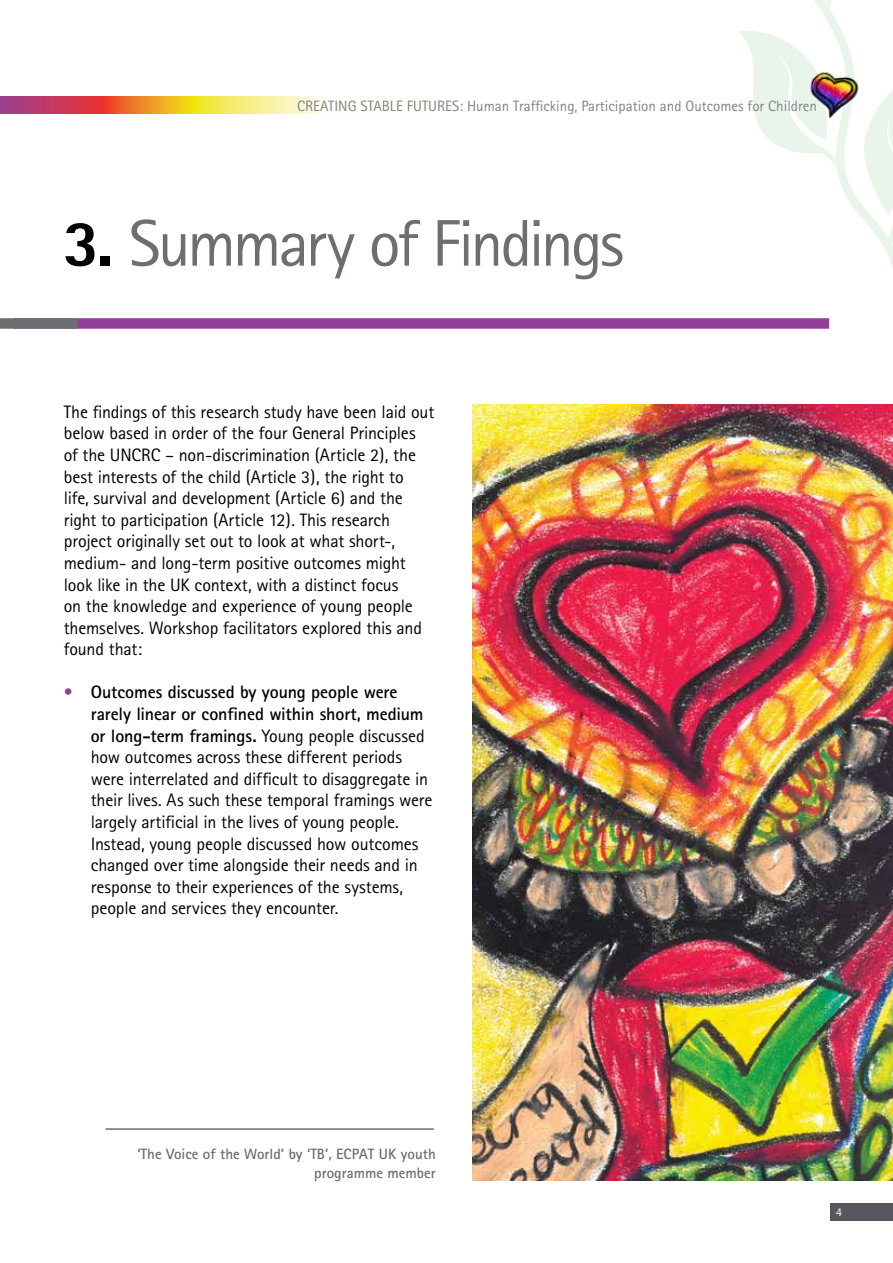
<style>
.page{position:relative;width:893px;height:1263px;background:#fff}
.page>*{position:absolute;margin:0;border:0;box-sizing:border-box;transform-origin:0 0}
.t1{font:66px "Rotis Sans Serif";letter-spacing:-.045em;color:#6d6e71}
.t2{font:18px/21.6px "Rotis Sans Serif";letter-spacing:-.01em;color:#000}
.t3{font:15px "Rotis Sans Serif";color:#808285}
.t4{font:700 15px/19.5px "Rotis Sans Serif";color:#6d6e71;text-align:right}
.t5{font:700 12px "Rotis Sans Serif";color:#e1e2e3}
.s1{font-weight:800;color:#000}
.s2{color:#923f98}
.s3{font-weight:700}
</style>
<div class="page">
<svg style="left:738px;top:0;width:155px;height:1181px"></svg>
<svg style="left:0;top:96px;width:324px;height:18px;background:#e39b62"></svg>
<div style="left:830px;top:1203px;width:63px;height:18px;background:#58555e"></div>
<img style="left:804px;top:67px;width:69px;height:64px">
<div style="left:14px;top:318px;width:815px;height:11px;background:#923f98"></div>
<div style="left:0;top:318px;width:78px;height:11px;background:#6d6e71"></div>
<img style="left:472px;top:404px;width:421px;height:776px">
<hr style="left:106px;top:1128px;width:328px;height:2px;background:#6d6e71">
<p class="t3" style="left:297px;top:97px;width:521px">CREATING STABLE FUTURES: Human Trafficking, Participation and Outcomes for Children</p>
<h1 class="t1" style="left:63px;top:204px;width:563px"><span class="s1">3.</span> Summary of Findings</h1>
<p class="t2" style="left:64px;top:401px;width:372px">The findings of this research study have been laid out below based in order of the four General Principles<br>of the UNCRC – non-discrimination (Article 2), the best interests of the child (Article 3), the right to<br>life, survival and development (Article 6) and the right to participation (Article 12). This research project originally set out to look at what short-, medium- and long-term positive outcomes might look like in the UK context, with a distinct focus<br>on the knowledge and experience of young people themselves. Workshop facilitators explored this and found that:</p>
<p class="t2" style="left:91px;top:681px;width:343px;text-indent:-27px"><span class="s2">•</span> <span class="s3">Outcomes discussed by young people were rarely linear or confined within short, medium or long-term framings.</span> Young people discussed how outcomes across these different periods were interrelated and difficult to disaggregate in their lives. As such these temporal framings were largely artificial in the lives of young people.<br>Instead, young people discussed how outcomes changed over time alongside their needs and in response to their experiences of the systems, people and services they encounter.</p>
<p class="t4" style="left:137px;top:1143px;width:300px">‘The Voice of the World’ by ‘TB’, ECPAT UK youth programme member</p>
<p class="t5" style="left:836px;top:1205px;width:8px">4</p>
</div>
